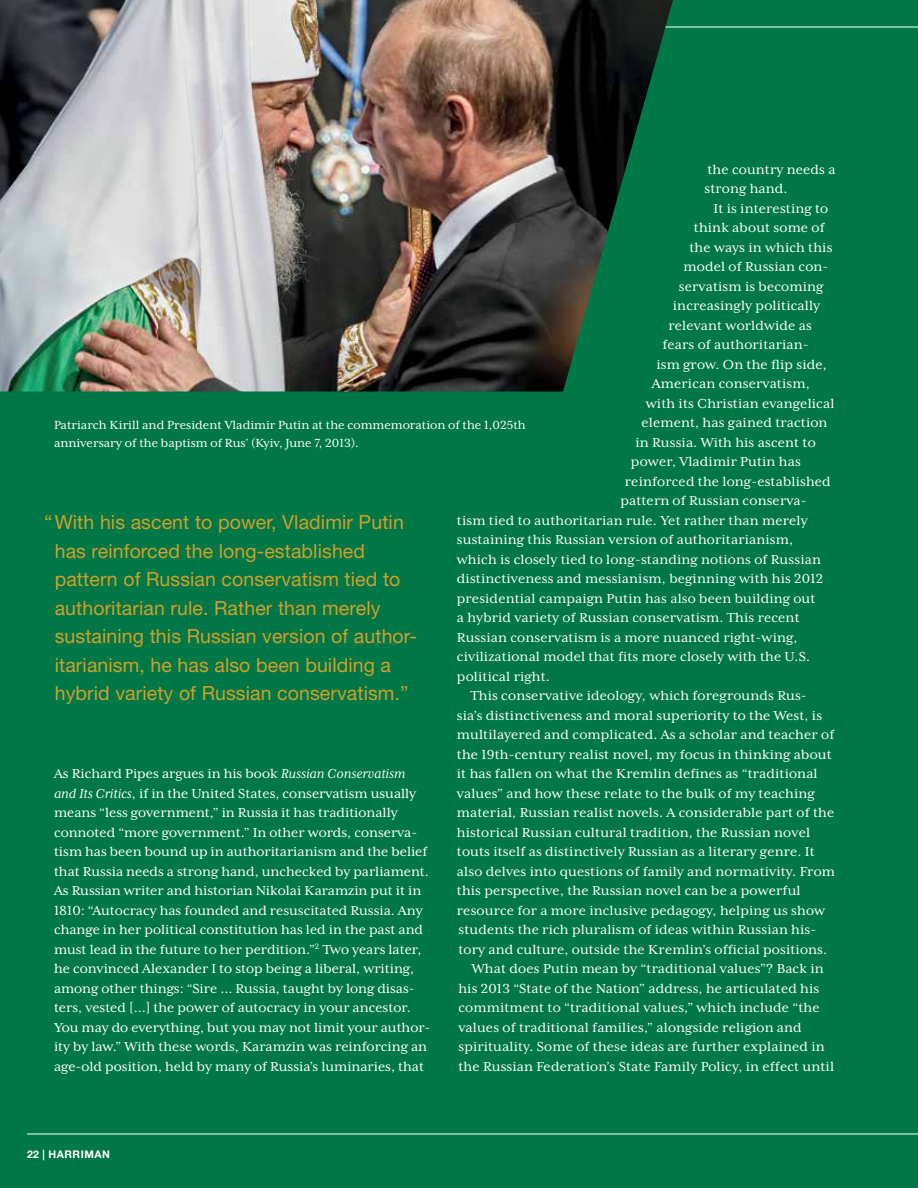
<style>
.page{position:relative;width:918px;height:1188px;background:#007747}
.page>*{position:absolute;margin:0;border:0;box-sizing:border-box;transform-origin:0 0}
.t1{font:19.5px/28.5px "Helvetica Neue";letter-spacing:.005em;color:#cfa02b}
.t2{font:15px/19.5px "Mrs Eaves XL Serif OT";letter-spacing:.01em;color:#fff}
.t3{font:13.5px/18px "Mrs Eaves XL Serif OT";color:#fff}
.t4{font:700 10.5px "Helvetica Neue";letter-spacing:.05em;color:#fff}
.s1{font-style:italic}
</style>
<div class="page">
<hr style="left:27px;top:1134px;width:891px;height:1px;background:#fff">
<hr style="left:27px;top:27px;width:891px;height:1px;background:#fff">
<img style="left:0;top:0;width:673px;height:392px">
<p class="t2" style="left:707px;top:160px;width:130px">the country needs a</p>
<p class="t2" style="left:704px;top:179px;width:85px">strong hand.</p>
<p class="t2" style="left:713px;top:199px;width:116px">It is interesting to</p>
<p class="t2" style="left:694px;top:218px;width:132px">think about some of</p>
<p class="t2" style="left:689px;top:238px;width:145px">the ways in which this</p>
<p class="t2" style="left:683px;top:257px;width:147px">model of Russian con-</p>
<p class="t2" style="left:679px;top:277px;width:146px">servatism is becoming</p>
<p class="t2" style="left:673px;top:296px;width:149px">increasingly politically</p>
<p class="t2" style="left:668px;top:316px;width:145px">relevant worldwide as</p>
<p class="t2" style="left:662px;top:335px;width:148px">fears of authoritarian-</p>
<p class="t2" style="left:656px;top:355px;width:172px">ism grow. On the flip side,</p>
<p class="t2" style="left:652px;top:374px;width:159px">American conservatism,</p>
<p class="t2" style="left:646px;top:394px;width:190px">with its Christian evangelical</p>
<p class="t2" style="left:641px;top:413px;width:188px">element, has gained traction</p>
<p class="t2" style="left:635px;top:433px;width:182px">in Russia. With his ascent to</p>
<p class="t2" style="left:631px;top:452px;width:171px">power, Vladimir Putin has</p>
<p class="t2" style="left:625px;top:472px;width:207px">reinforced the long-established</p>
<p class="t2" style="left:620px;top:491px;width:188px">pattern of Russian conserva-</p>
<p class="t2" style="left:457px;top:511px;width:352px">tism tied to authoritarian rule. Yet rather than merely</p>
<p class="t2" style="left:457px;top:530px;width:338px">sustaining this Russian version of authoritarianism,</p>
<p class="t2" style="left:457px;top:550px;width:366px">which is closely tied to long-standing notions of Russian</p>
<p class="t2" style="left:457px;top:569px;width:368px">distinctiveness and messianism, beginning with his 2012</p>
<p class="t2" style="left:457px;top:589px;width:360px">presidential campaign Putin has also been building out</p>
<p class="t2" style="left:457px;top:608px;width:344px">a hybrid variety of Russian conservatism. This recent</p>
<p class="t2" style="left:457px;top:628px;width:342px">Russian conservatism is a more nuanced right-wing,</p>
<p class="t2" style="left:457px;top:647px;width:355px">civilizational model that fits more closely with the U.S.</p>
<p class="t2" style="left:457px;top:667px;width:94px">political right.</p>
<p class="t2" style="left:470px;top:686px;width:338px">This conservative ideology, which foregrounds Rus-</p>
<p class="t2" style="left:457px;top:706px;width:367px">sia’s distinctiveness and moral superiority to the West, is</p>
<p class="t2" style="left:457px;top:725px;width:379px">multilayered and complicated. As a scholar and teacher of</p>
<p class="t2" style="left:457px;top:745px;width:376px">the 19th-century realist novel, my focus in thinking about</p>
<p class="t2" style="left:457px;top:764px;width:362px">it has fallen on what the Kremlin defines as “traditional</p>
<p class="t2" style="left:457px;top:784px;width:359px">values” and how these relate to the bulk of my teaching</p>
<p class="t2" style="left:457px;top:803px;width:379px">material, Russian realist novels. A considerable part of the</p>
<p class="t2" style="left:457px;top:823px;width:355px">historical Russian cultural tradition, the Russian novel</p>
<p class="t2" style="left:457px;top:842px;width:360px">touts itself as distinctively Russian as a literary genre. It</p>
<p class="t2" style="left:457px;top:862px;width:380px">also delves into questions of family and normativity. From</p>
<p class="t2" style="left:457px;top:881px;width:345px">this perspective, the Russian novel can be a powerful</p>
<p class="t2" style="left:457px;top:901px;width:370px">resource for a more inclusive pedagogy, helping us show</p>
<p class="t2" style="left:458px;top:920px;width:359px">students the rich pluralism of ideas within Russian his-</p>
<p class="t2" style="left:458px;top:940px;width:370px">tory and culture, outside the Kremlin’s official positions.</p>
<p class="t2" style="left:472px;top:959px;width:353px">What does Putin mean by “traditional values”? Back in</p>
<p class="t2" style="left:458px;top:979px;width:362px">his 2013 “State of the Nation” address, he articulated his</p>
<p class="t2" style="left:458px;top:998px;width:363px">commitment to “traditional values,” which include “the</p>
<p class="t2" style="left:458px;top:1018px;width:345px">values of traditional families,” alongside religion and</p>
<p class="t2" style="left:458px;top:1037px;width:368px">spirituality. Some of these ideas are further explained in</p>
<p class="t2" style="left:458px;top:1057px;width:377px">the Russian Federation’s State Family Policy, in effect until</p>
<p class="t3" style="left:54px;top:416px;width:473px">Patriarch Kirill and President Vladimir Putin at the commemoration of the 1,025th anniversary of the baptism of Rus’ (Kyiv, June 7, 2013).</p>
<p class="t1" style="left:55px;top:508px;width:364px;text-indent:-10px">“With his ascent to power, Vladimir Putin has reinforced the long-established pattern of Russian conservatism tied to authoritarian rule. Rather than merely sustaining this Russian version of author&shy;itarianism, he has also been building a hybrid variety of Russian conservatism.”</p>
<p class="t2" style="left:54px;top:764px;width:378px">As Richard Pipes argues in his book <span class="s1">Russian Conservatism and Its Critics</span>, if in the United States, conservatism usually means “less government,” in Russia it has traditionally connoted “more government.” In other words, conserva&shy;tism has been bound up in authoritarianism and the belief that Russia needs a strong hand, unchecked by parliament.<br>As Russian writer and historian Nikolai Karamzin put it in 1810: “Autocracy has founded and resuscitated Russia. Any change in her political constitution has led in the past and must lead in the future to her perdition.”<sup>2</sup> Two years later, he convinced Alexander I to stop being a liberal, writing, among other things: “Sire … Russia, taught by long disas&shy;ters, vested […] the power of autocracy in your ancestor.<br>You may do everything, but you may not limit your author&shy;ity by law.” With these words, Karamzin was reinforcing an age-old position, held by many of Russia’s luminaries, that</p>
<p class="t4" style="left:27px;top:1146px;width:84px">22 | HARRIMAN</p>
</div>
